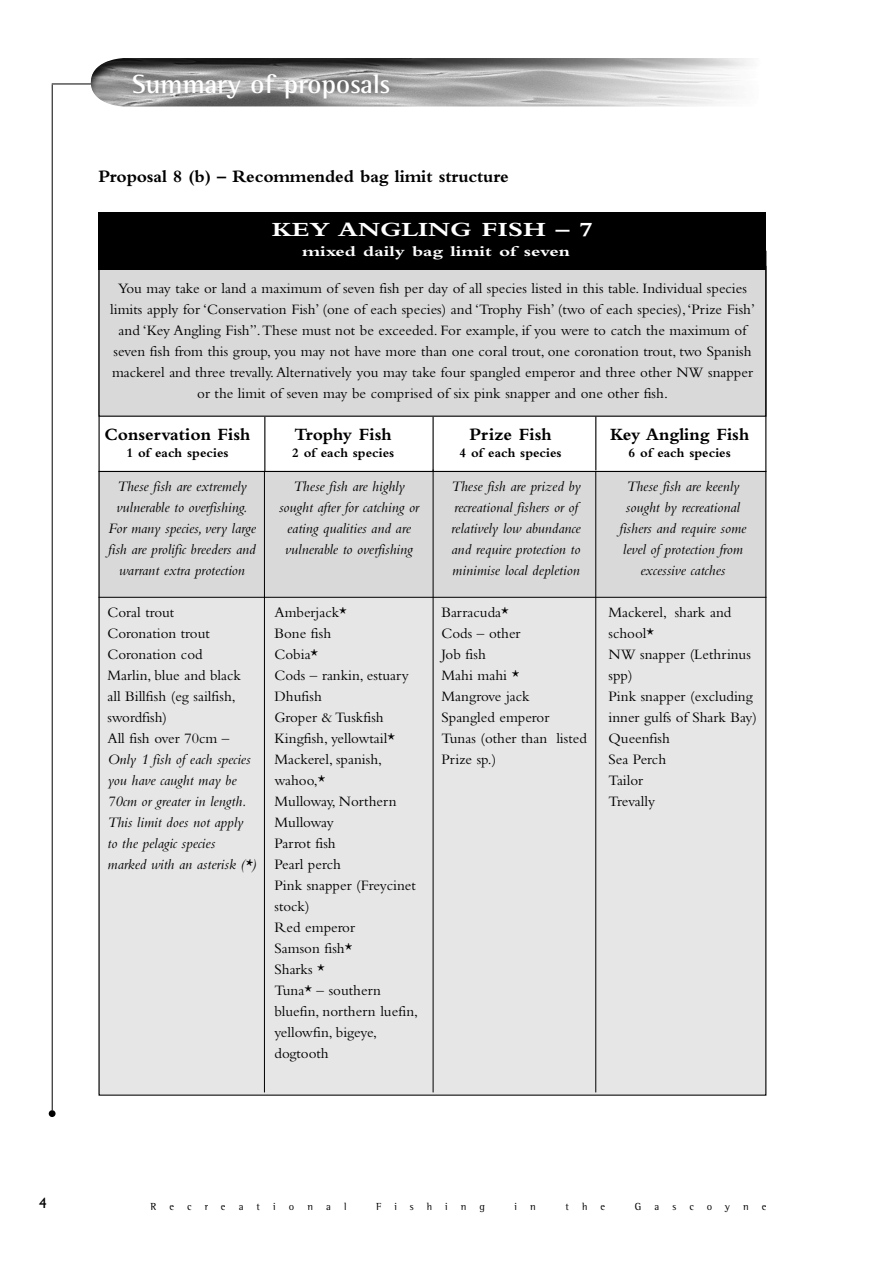
<style>
.page{position:relative;width:893px;height:1262px;background:#fff}
.page>*{position:absolute;margin:0;border:0;box-sizing:border-box;transform-origin:0 0}
.t1{font:700 27px "Rotis Semi Serif";color:#fff}
.t2{font:700 21px "Bembo";color:#fff;scale:1.3 1}
.t3{font:700 18px "Bembo";letter-spacing:-.01em;color:#000}
.t4{font:15px/21px "Bembo";color:#000}
.t5{font:italic 15px/21px "Bembo";color:#000;text-align:center}
.t6{font:700 15px "Bembo";color:#fff;scale:1.3 1}
.t7{font:15px "Gill Sans";color:#000}
.t8{font:700 13.5px "Bembo";color:#000}
.t9{font:10.5px "Rotis Semi Serif";letter-spacing:1.245em;color:#000}
</style>
<div class="page">
<div style="left:98px;top:471px;width:668px;height:127px;background:#d9d9d9"></div>
<div style="left:98px;top:598px;width:668px;height:495px;background:#e6e6e6"></div>
<div style="left:100px;top:252px;width:665px;height:163px;background:#d9d9d9"></div>
<div style="left:98px;top:212px;width:668px;height:57px;background:#000"></div>
<hr style="left:52px;top:84px;width:75px;height:1px;background:#000">
<hr style="left:52px;top:85px;width:1px;height:1025px;background:#000">
<div style="left:49px;top:1110px;width:7px;height:7px;background:#000;border-radius:50%"></div>
<hr style="left:98px;top:597px;width:668px;height:1px;background:#000">
<img style="left:65px;top:58px;width:686px;height:49px">
<hr style="left:595px;top:471px;width:1px;height:621px;background:#000">
<hr style="left:432px;top:469px;width:1px;height:623px;background:#000">
<hr style="left:264px;top:471px;width:1px;height:621px;background:#000">
<hr style="left:264px;top:417px;width:1px;height:54px;background:#000">
<hr style="left:432px;top:417px;width:1px;height:54px;background:#000">
<hr style="left:595px;top:416px;width:1px;height:54px;background:#000">
<hr style="left:98px;top:471px;width:668px;height:1px;background:#000">
<h1 class="t1" style="left:132px;top:74px;width:260px">Summary of proposals</h1>
<p class="t3" style="left:98px;top:170px;width:411px">Proposal 8 (b) – Recommended bag limit structure</p>
<h2 class="t2" style="left:272px;top:221px;width:249px">KEY ANGLING FISH – 7</h2>
<p class="t6" style="left:302px;top:245px;width:207px">mixed daily bag limit of seven</p>
<p class="t4" style="left:110px;top:279px;width:646px;text-align:center">You may take or land a maximum of seven fish per day of all species listed in this table. Individual species limits apply for ‘Conservation Fish’ (one of each species) and ‘Trophy Fish’ (two of each species),‘Prize Fish’ and ‘Key Angling Fish”.These must not be exceeded. For example, if you were to catch the maximum of seven fish from this group, you may not have more than one coral trout, one coronation trout, two Spanish mackerel and three trevally.Alternatively you may take four spangled emperor and three other NW snapper or the limit of seven may be comprised of six pink snapper and one other fish.</p>
<p class="t3" style="left:104px;top:428px;width:147px">Conservation Fish</p>
<p class="t3" style="left:294px;top:428px;width:99px">Trophy Fish</p>
<p class="t3" style="left:469px;top:428px;width:84px">Prize Fish</p>
<p class="t3" style="left:610px;top:428px;width:140px">Key Angling Fish</p>
<p class="t8" style="left:126px;top:448px;width:104px">1 of each species</p>
<p class="t8" style="left:292px;top:448px;width:104px">2 of each species</p>
<p class="t8" style="left:459px;top:448px;width:104px">4 of each species</p>
<p class="t8" style="left:628px;top:448px;width:104px">6 of each species</p>
<p class="t5" style="left:108px;top:477px;width:149px">These fish are extremely vulnerable to overfishing.<br>For many species, very large fish are prolific breeders and warrant extra protection</p>
<p class="t5" style="left:279px;top:477px;width:141px">These fish are highly sought after for catching or eating qualities and are vulnerable to overfishing</p>
<p class="t5" style="left:451px;top:477px;width:131px;text-align:left">These fish are prized by recreational fishers or of relatively low abundance and require protection to minimise local depletion</p>
<p class="t5" style="left:619px;top:477px;width:128px">These fish are keenly sought by recreational fishers and require some level of protection from excessive catches</p>
<p class="t4" style="left:107px;top:603px;width:135px">Coral trout<br>Coronation trout<br>Coronation cod<br>Marlin, blue and black all Billfish (eg sailfish, swordfish)<br>All fish over 70cm –</p>
<p class="t5" style="left:107px;top:750px;width:150px;text-align:left">Only 1 fish of each species you have caught may be<br>70cm or greater in length.<br>This limit does not apply to the pelagic species marked with an asterisk (*)</p>
<p class="t4" style="left:274px;top:603px;width:145px">Amberjack*<br>Bone fish<br>Cobia*<br>Cods – rankin, estuary<br>Dhufish<br>Groper &amp; Tuskfish<br>Kingfish, yellowtail*<br>Mackerel, spanish, wahoo,*<br>Mulloway, Northern<br>Mulloway<br>Parrot fish<br>Pearl perch<br>Pink snapper (Freycinet stock)<br>Red emperor<br>Samson fish*<br>Sharks *<br>Tuna* – southern bluefin, northern luefin, yellowfin, bigeye, dogtooth</p>
<p class="t4" style="left:441px;top:603px;width:147px">Barracuda*<br>Cods – other<br>Job fish<br>Mahi mahi *<br>Mangrove jack<br>Spangled emperor<br>Tunas (other than listed<br>Prize sp.)</p>
<p class="t4" style="left:608px;top:603px;width:150px">Mackerel, shark and school*<br>NW snapper (Lethrinus spp)<br>Pink snapper (excluding inner gulfs of Shark Bay)<br>Queenfish<br>Sea Perch<br>Tailor<br>Trevally</p>
<p class="t7" style="left:39px;top:1198px;width:9px">4</p>
<p class="t9" style="left:150px;top:1202px;width:197px">Recreational</p>
<p class="t9" style="left:376px;top:1202px;width:110px">Fishing</p>
<p class="t9" style="left:514px;top:1202px;width:23px">i n</p>
<p class="t9" style="left:565px;top:1202px;width:41px">the</p>
<p class="t9" style="left:634px;top:1202px;width:133px">Gascoyne</p>
</div>
